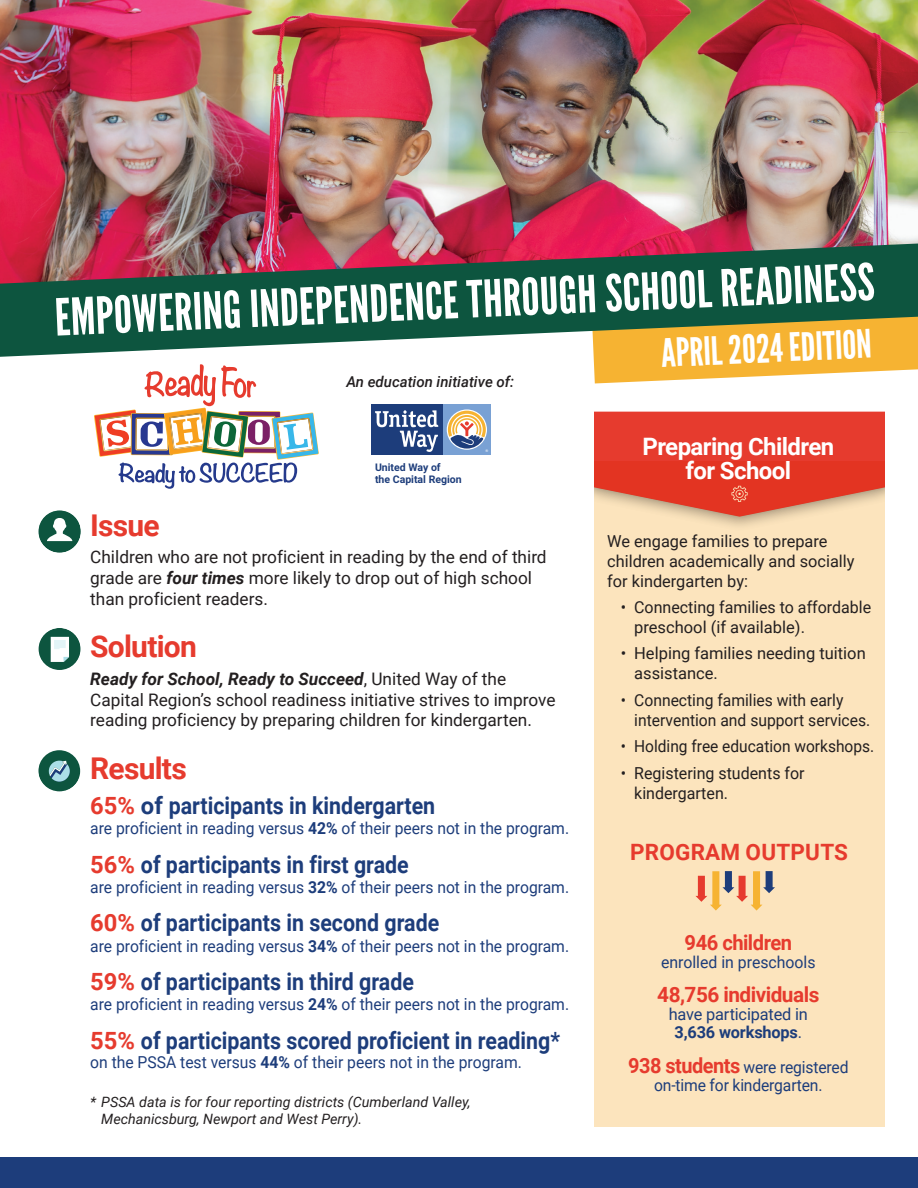
<style>
.page{position:relative;width:918px;height:1188px;background:#fff}
.page>*{position:absolute;margin:0;border:0;box-sizing:border-box;transform-origin:0 0}
.t1{font:51px "League Gothic";color:#fff}
.t2{font:39px "League Gothic";color:#fff}
.t3{font:700 30px "Roboto";letter-spacing:-.025em;color:#e63b2e}
.t4{font:700 24px/24px "Roboto";letter-spacing:-.025em;color:#fff;text-align:center}
.t5{font:700 23.7px "Roboto";color:#1d3d7b;scale:.9 1}
.t6{font:700 23.7px "Roboto";color:#1d3d7b}
.t7{font:700 22.5px "Roboto";letter-spacing:.01em;color:#e63b2e}
.t8{font:700 21px "Roboto";letter-spacing:-.025em;color:#e63b2e}
.t9{font:700 21px "Roboto";letter-spacing:-.025em;color:#e63b2e;scale:.96 1}
.t10{font:17.25px/20.7px "Roboto";color:#231f20}
.t11{font:16.5px/18px "Roboto";color:#1d3d7b;text-align:center;scale:.95 1}
.t12{font:16.5px/19.8px "Roboto";color:#231f20}
.t13{font:16.5px/19.8px "Roboto";color:#231f20;scale:.95 1}
.t14{font:16.5px/18px "Roboto";color:#1d3d7b;text-align:center}
.t15{font:16.5px "Roboto";color:#231f20;scale:.94 1}
.t16{font:16.5px "Roboto";color:#1d3d7b;scale:.96 1}
.t17{font:italic 500 15px "Roboto";color:#231f20}
.t18{font:italic 14.25px/17.1px "Roboto";color:#231f20}
.t19{font:700 10.5px/12.6px "Roboto";color:#1d3d7b}
.t20{font:3.6px "Roboto";color:#fff}
.s1{font-weight:700;font-style:italic}
.s2{color:#e63b2e}
.s3{font-weight:700}
.s4{font-weight:700;font-size:21px;color:#e63b2e}
</style>
<div class="page">
<div style="left:594px;top:461px;width:290px;height:666px;background:#fce4bd"></div>
<svg style="left:593px;top:357px;width:325px;height:26px"></svg>
<img style="left:0;top:0;width:918px;height:244px">
<div style="left:0;top:1157px;width:918px;height:31px;background:#1d3d7b"></div>
<svg style="left:0;top:244px;width:918px;height:113px;background:#566750"></svg>
<div style="left:39px;top:628px;width:42px;height:42px;background:#0d553f;border-radius:50%"></div>
<svg style="left:51px;top:637px;width:18px;height:25px"></svg>
<div style="left:38px;top:510px;width:43px;height:43px;background:#0d553f;border-radius:50%"></div>
<svg style="left:47px;top:518px;width:25px;height:23px"></svg>
<svg style="left:38px;top:750px;width:42px;height:41px"></svg>
<svg style="left:94px;top:364px;width:225px;height:125px"></svg>
<div style="left:443px;top:405px;width:48px;height:50px;background:#79a1d4"></div>
<svg style="left:447px;top:409px;width:40px;height:41px"></svg>
<div style="left:371px;top:405px;width:72px;height:50px;background:#1d3d7b"></div>
<svg style="left:375px;top:410px;width:63px;height:42px"></svg>
<svg style="left:448px;top:411px;width:38px;height:38px"></svg>
<svg style="left:594px;top:412px;width:290px;height:114px;background:#e65945"></svg>
<svg style="left:695px;top:871px;width:80px;height:40px"></svg>
<h1 class="t1" style="left:53px;top:291px;width:822px;rotate:-3deg">EMPOWERING INDEPENDENCE THROUGH SCHOOL READINESS</h1>
<h2 class="t2" style="left:660px;top:329px;width:212px;rotate:-2deg">APRIL 2024 EDITION</h2>
<p class="t17" style="left:347px;top:371px;width:169px">An education initiative of:</p>
<p class="t19" style="left:375px;top:460px;width:88px">United Way of<br>the Capital Region</p>
<p class="t20" style="left:485px;top:448px;width:4px">®</p>
<h3 class="t3" style="left:90px;top:504px;width:71px">Issue</h3>
<p class="t10" style="left:90px;top:546px;width:458px">Children who are not proficient in reading by the end of third grade are <span class="s1">four times</span> more likely to drop out of high school than proficient readers.</p>
<h3 class="t3" style="left:90px;top:625px;width:108px">Solution</h3>
<p class="t10" style="left:90px;top:668px;width:467px"><span class="s1">Ready for School, Ready to Succeed</span>, United Way of the<br>Capital Region’s school readiness initiative strives to improve reading proficiency by preparing children for kindergarten.</p>
<h3 class="t3" style="left:90px;top:747px;width:98px">Results</h3>
<h3 class="t6" style="left:90px;top:789px;width:347px"><span class="s2">65%</span> of participants in kindergarten</h3>
<p class="t11" style="left:90px;top:819px;width:506px">are proficient in reading versus <span class="s3">42%</span> of their peers not in the program.</p>
<h3 class="t5" style="left:90px;top:848px;width:356px"><span class="s2">56%</span> of participants in first grade</h3>
<p class="t11" style="left:90px;top:877px;width:506px">are proficient in reading versus <span class="s3">32%</span> of their peers not in the program.</p>
<h3 class="t5" style="left:90px;top:906px;width:389px"><span class="s2">60%</span> of participants in second grade</h3>
<p class="t11" style="left:90px;top:936px;width:506px">are proficient in reading versus <span class="s3">34%</span> of their peers not in the program.</p>
<h3 class="t5" style="left:90px;top:965px;width:361px"><span class="s2">59%</span> of participants in third grade</h3>
<p class="t11" style="left:90px;top:995px;width:506px">are proficient in reading versus <span class="s3">24%</span> of their peers not in the program.</p>
<h3 class="t5" style="left:90px;top:1024px;width:524px"><span class="s2">55%</span> of participants scored proficient in reading*</h3>
<p class="t11" style="left:90px;top:1053px;width:456px">on the PSSA test versus <span class="s3">44%</span> of their peers not in the program.</p>
<p class="t18" style="left:101px;top:1092px;width:371px;text-indent:-11px">* PSSA data is for four reporting districts (Cumberland Valley,<br>Mechanicsburg, Newport and West Perry).</p>
<h3 class="t4" style="left:642px;top:434px;width:193px">Preparing Children for School</h3>
<p class="t12" style="left:607px;top:531px;width:249px">We engage families to prepare children academically and socially for kindergarten by:</p>
<p class="t12" style="left:634px;top:597px;width:239px;text-indent:-14px">• Connecting families to affordable preschool (if available).</p>
<p class="t12" style="left:634px;top:643px;width:233px;text-indent:-13px">• Helping families needing tuition assistance.</p>
<p class="t13" style="left:634px;top:689px;width:250px;text-indent:-13px">• Connecting families with early intervention and support services.</p>
<p class="t15" style="left:621px;top:735px;width:271px">• Holding free education workshops.</p>
<p class="t12" style="left:634px;top:762px;width:172px;text-indent:-13px">• Registering students for kindergarten.</p>
<h3 class="t7" style="left:630px;top:836px;width:220px">PROGRAM OUTPUTS</h3>
<p class="t9" style="left:685px;top:927px;width:113px">946 children</p>
<p class="t16" style="left:661px;top:950px;width:163px">enrolled in preschools</p>
<p class="t8" style="left:657px;top:980px;width:164px">48,756 individuals</p>
<p class="t14" style="left:669px;top:1005px;width:141px">have participated in<br><span class="s3">3,636 workshops</span>.</p>
<p class="t11" style="left:628px;top:1058px;width:234px"><span class="s4">938 students</span> were registered on-time for kindergarten.</p>
</div>
